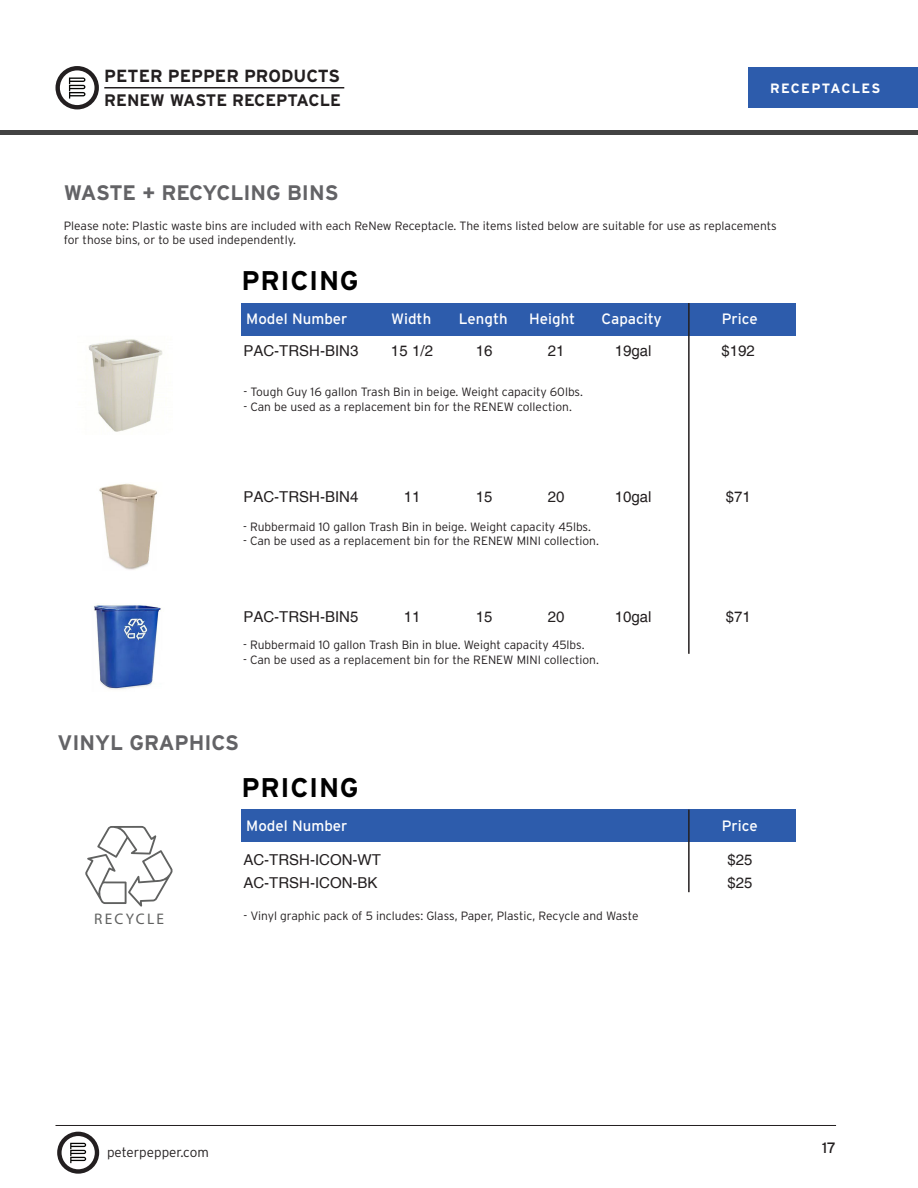
<style>
.page{position:relative;width:918px;height:1188px;background:#fff}
.page>*{position:absolute;margin:0;border:0;box-sizing:border-box;transform-origin:0 0}
.t1{font:700 27px "Interstate";letter-spacing:.025em;color:#000}
.t2{font:700 21px "Interstate";color:#636366}
.t3{font:700 17.55px "Interstate";color:#231f20}
.t4{font:700 16.65px "Interstate";color:#231f20}
.t5{font:15.3px "Myriad Pro";letter-spacing:.15em;color:#606160}
.SKU{font:15px "Helvetica";color:#231f20}
.BODY_COPY{font:15px "Interstate";color:#fff}
.Price_Matrix{font:15px "Helvetica";color:#231f20}
.t6{font:15px "Interstate";color:#231f20}
.t7{font:300 13.5px "Interstate";color:#231f20}
.t8{font:700 13.5px "Interstate";letter-spacing:.095em;color:#fff}
.t9{font:300 12px/14.4px "Interstate";color:#231f20}
</style>
<div class="page">
<svg style="left:85px;top:826px;width:88px;height:81px"></svg>
<div style="left:748px;top:68px;width:170px;height:40px;background:#2d5cac"></div>
<svg style="left:69px;top:78px;width:17px;height:21px"></svg>
<hr style="left:104px;top:87px;width:240px;height:2px;background:#231f20">
<div style="left:55px;top:66px;width:44px;height:43px;border:4px solid #231f20;border-radius:50%"></div>
<div style="left:0;top:130px;width:918px;height:5px;background:#434343"></div>
<hr style="left:56px;top:1125px;width:780px;height:1px;background:#231f20">
<svg style="left:70px;top:1143px;width:16px;height:20px"></svg>
<div style="left:57px;top:1132px;width:42px;height:42px;border:4px solid #231f20;border-radius:50%"></div>
<div style="left:242px;top:303px;width:554px;height:33px;background:#2d5cac"></div>
<hr style="left:688px;top:303px;width:2px;height:351px;background:#231f20">
<img style="left:88px;top:339px;width:75px;height:93px">
<img style="left:99px;top:483px;width:59px;height:87px">
<img style="left:94px;top:604px;width:67px;height:86px">
<div style="left:242px;top:810px;width:554px;height:32px;background:#2d5cac"></div>
<hr style="left:688px;top:810px;width:2px;height:82px;background:#231f20">
<p class="t3" style="left:104px;top:66px;width:237px">PETER PEPPER PRODUCTS</p>
<p class="t4" style="left:104px;top:91px;width:238px">RENEW WASTE RECEPTACLE</p>
<p class="t2" style="left:64px;top:181px;width:276px">WASTE + RECYCLING BINS</p>
<p class="t8" style="left:770px;top:80px;width:112px">RECEPTACLES</p>
<p class="t9" style="left:64px;top:218px;width:714px">Please note: Plastic waste bins are included with each ReNew Receptacle. The items listed below are suitable for use as replacements for those bins, or to be used independently.</p>
<p class="t1" style="left:242px;top:266px;width:119px">PRICING</p>
<p class="BODY_COPY" style="left:246px;top:310px;width:103px">Model Number</p>
<p class="BODY_COPY" style="left:391px;top:310px;width:41px">Width</p>
<p class="BODY_COPY" style="left:459px;top:310px;width:50px">Length</p>
<p class="BODY_COPY" style="left:529px;top:310px;width:48px">Height</p>
<p class="BODY_COPY" style="left:602px;top:310px;width:62px">Capacity</p>
<p class="BODY_COPY" style="left:722px;top:310px;width:37px">Price</p>
<p class="SKU" style="left:243px;top:342px;width:117px">PAC-TRSH-BIN3</p>
<p class="Price_Matrix" style="left:391px;top:342px;width:44px">15 1/2</p>
<p class="Price_Matrix" style="left:476px;top:342px;width:18px">16</p>
<p class="Price_Matrix" style="left:548px;top:342px;width:18px">21</p>
<p class="Price_Matrix" style="left:615px;top:342px;width:38px">19gal</p>
<p class="Price_Matrix" style="left:722px;top:342px;width:35px">$192</p>
<p class="t9" style="left:243px;top:385px;width:341px">- Tough Guy 16 gallon Trash Bin in beige. Weight capacity 60lbs.</p>
<p class="t9" style="left:243px;top:399px;width:330px">- Can be used as a replacement bin for the RENEW collection.</p>
<p class="SKU" style="left:243px;top:488px;width:117px">PAC-TRSH-BIN4</p>
<p class="Price_Matrix" style="left:404px;top:488px;width:18px">11</p>
<p class="Price_Matrix" style="left:476px;top:488px;width:18px">15</p>
<p class="Price_Matrix" style="left:548px;top:488px;width:18px">20</p>
<p class="Price_Matrix" style="left:615px;top:488px;width:38px">10gal</p>
<p class="Price_Matrix" style="left:726px;top:488px;width:27px">$71</p>
<p class="t9" style="left:243px;top:519px;width:349px">- Rubbermaid 10 gallon Trash Bin in beige. Weight capacity 45lbs.</p>
<p class="t9" style="left:243px;top:534px;width:357px">- Can be used as a replacement bin for the RENEW MINI collection.</p>
<p class="SKU" style="left:243px;top:608px;width:117px">PAC-TRSH-BIN5</p>
<p class="Price_Matrix" style="left:404px;top:608px;width:18px">11</p>
<p class="Price_Matrix" style="left:476px;top:608px;width:18px">15</p>
<p class="Price_Matrix" style="left:548px;top:608px;width:18px">20</p>
<p class="Price_Matrix" style="left:615px;top:608px;width:38px">10gal</p>
<p class="Price_Matrix" style="left:726px;top:608px;width:27px">$71</p>
<p class="t9" style="left:243px;top:638px;width:343px">- Rubbermaid 10 gallon Trash Bin in blue. Weight capacity 45lbs.</p>
<p class="t9" style="left:243px;top:652px;width:357px">- Can be used as a replacement bin for the RENEW MINI collection.</p>
<p class="t2" style="left:57px;top:731px;width:183px">VINYL GRAPHICS</p>
<p class="t1" style="left:242px;top:772px;width:119px">PRICING</p>
<p class="BODY_COPY" style="left:246px;top:817px;width:103px">Model Number</p>
<p class="BODY_COPY" style="left:722px;top:817px;width:37px">Price</p>
<p class="t5" style="left:94px;top:909px;width:72px">RECYCLE</p>
<p class="SKU" style="left:243px;top:851px;width:139px">AC-TRSH-ICON-WT</p>
<p class="Price_Matrix" style="left:727px;top:851px;width:27px">$25</p>
<p class="SKU" style="left:243px;top:874px;width:136px">AC-TRSH-ICON-BK</p>
<p class="Price_Matrix" style="left:727px;top:874px;width:27px">$25</p>
<p class="t9" style="left:243px;top:908px;width:397px">- Vinyl graphic pack of 5 includes: Glass, Paper, Plastic, Recycle and Waste</p>
<p class="t7" style="left:107px;top:1144px;width:103px">peterpepper.com</p>
<p class="t6" style="left:822px;top:1139px;width:16px">17</p>
</div>
